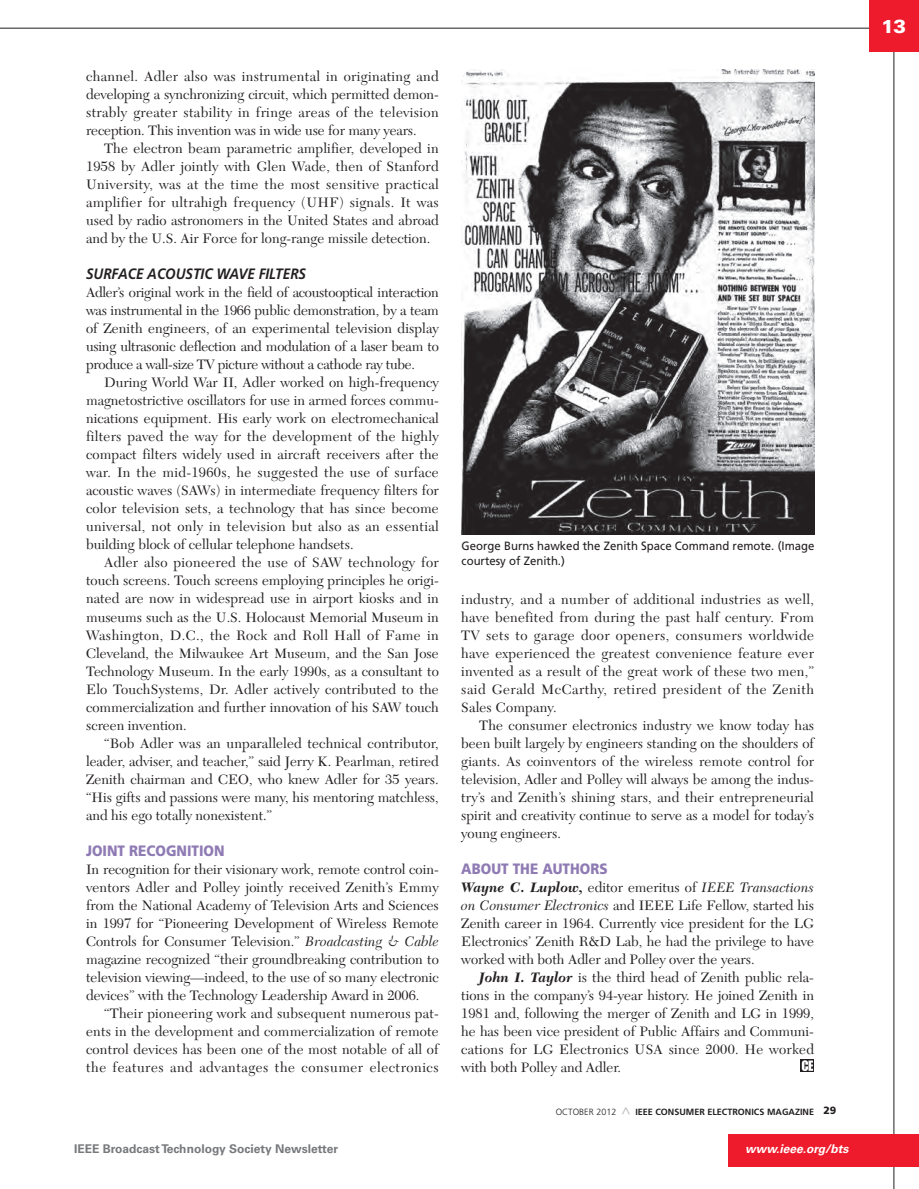
<style>
.page{position:relative;width:919px;height:1189px;background:#fff}
.page>*{position:absolute;margin:0;border:0;box-sizing:border-box;transform-origin:0 0}
.t1{font:900 18.75px "Univers LT Std";color:#fff}
.t2{font:900 15px "Frutiger LT Std";color:#8f7bb4;scale:.9 1}
.t3{font:italic 700 15px "Frutiger LT Std";color:#231f20;scale:.9 1}
.t4{font:14.25px/18px "New Caledonia LT Std";color:#231f20;text-align:justify}
.t5{font:12px/15px "Frutiger LT Std";color:#231f20;scale:.95 1}
.t6{font:700 12px "Univers LT Std";color:#76787b}
.t7{font:italic 700 12px "Univers LT Std";color:#fff}
.t8{font:700 9px "Frutiger LT Std";color:#231f20}
.s1{font-style:italic}
.s2{font-weight:700;font-style:italic}
.s3{font-weight:300}
.s4{font-weight:300;font-stretch:condensed;font-size:15px;color:#a8a9ad}
.s5{font-weight:900;font-size:10.5px}
</style>
<div class="page">
<svg style="left:800px;top:1059px;width:14px;height:12px"></svg>
<svg style="left:801px;top:1060px;width:12px;height:10px"></svg>
<img style="left:461px;top:69px;width:353px;height:465px">
<hr style="left:893px;top:0;width:1px;height:1188px;background:#231f20">
<hr style="left:0;top:28px;width:918px;height:1px;background:#231f20">
<div style="left:869px;top:0;width:49px;height:52px;background:#ee1b2c"></div>
<div style="left:728px;top:1134px;width:190px;height:32px;background:#ee1b2c"></div>
<p class="t4" style="left:86px;top:69px;width:354px">channel. Adler also was instrumental in originating and developing a synchronizing circuit, which permitted demon&shy;strably greater stability in fringe areas of the television reception. This invention was in wide use for many years.</p>
<p class="t4" style="left:86px;top:141px;width:354px;text-indent:18px">The electron beam parametric amplifier, developed in 1958 by Adler jointly with Glen Wade, then of Stanford University, was at the time the most sensitive practical amplifier for ultrahigh frequency (UHF) signals. It was used by radio astronomers in the United States and abroad and by the U.S. Air Force for long-range missile detection.</p>
<p class="t3" style="left:86px;top:265px;width:246px">SURFACE ACOUSTIC WAVE FILTERS</p>
<p class="t4" style="left:86px;top:285px;width:354px">Adler’s original work in the field of acoustooptical interaction was instrumental in the 1966 public demonstration, by a team of Zenith engineers, of an experimental television display using ultrasonic deflection and modulation of a laser beam to produce a wall-size TV picture without a cathode ray tube.</p>
<p class="t4" style="left:86px;top:375px;width:354px;text-indent:18px">During World War II, Adler worked on high-frequency magnetostrictive oscillators for use in armed forces commu&shy;nications equipment. His early work on electromechanical filters paved the way for the development of the highly compact filters widely used in aircraft receivers after the war. In the mid-1960s, he suggested the use of surface acoustic waves (SAWs) in intermediate frequency filters for color television sets, a technology that has since become universal, not only in television but also as an essential building block of cellular telephone handsets.</p>
<p class="t4" style="left:86px;top:555px;width:354px;text-indent:18px">Adler also pioneered the use of SAW technology for touch screens. Touch screens employing principles he origi&shy;nated are now in widespread use in airport kiosks and in museums such as the U.S. Holocaust Memorial Museum in Washington, D.C., the Rock and Roll Hall of Fame in Cleveland, the Milwaukee Art Museum, and the San Jose Technology Museum. In the early 1990s, as a consultant to Elo TouchSystems, Dr. Adler actively contributed to the commercialization and further innovation of his SAW touch screen invention.</p>
<p class="t4" style="left:86px;top:735px;width:354px;text-indent:18px">“Bob Adler was an unparalleled technical contributor, leader, adviser, and teacher,” said Jerry K. Pearlman, retired Zenith chairman and CEO, who knew Adler for 35 years. “His gifts and passions were many, his mentoring matchless, and his ego totally nonexistent.”</p>
<p class="t2" style="left:86px;top:841px;width:155px">JOINT RECOGNITION</p>
<p class="t4" style="left:86px;top:861px;width:354px">In recognition for their visionary work, remote control coin&shy;ventors Adler and Polley jointly received Zenith’s Emmy from the National Academy of Television Arts and Sciences in 1997 for “Pioneering Development of Wireless Remote Controls for Consumer Television.” <span class="s1">Broadcasting &amp; Cable </span>magazine recognized “their groundbreaking contribution to television viewing—indeed, to the use of so many electronic devices” with the Technology Leadership Award in 2006.</p>
<p class="t4" style="left:86px;top:1005px;width:354px;text-indent:18px">“Their pioneering work and subsequent numerous pat&shy;ents in the development and commercialization of remote control devices has been one of the most notable of all of the features and advantages the consumer electronics</p>
<p class="t5" style="left:461px;top:538px;width:373px">George Burns hawked the Zenith Space Command remote. (Image courtesy of Zenith.)</p>
<p class="t4" style="left:461px;top:591px;width:354px">industry, and a number of additional industries as well, have benefited from during the past half century. From TV sets to garage door openers, consumers worldwide have experienced the greatest convenience feature ever invented as a result of the great work of these two men,” said Gerald McCarthy, retired president of the Zenith Sales Company.</p>
<p class="t4" style="left:461px;top:717px;width:354px;text-indent:18px">The consumer electronics industry we know today has been built largely by engineers standing on the shoulders of giants. As coinventors of the wireless remote control for television, Adler and Polley will always be among the indus&shy;try’s and Zenith’s shining stars, and their entrepreneurial spirit and creativity continue to serve as a model for today’s young engineers.</p>
<p class="t2" style="left:461px;top:859px;width:164px">ABOUT THE AUTHORS</p>
<p class="t4" style="left:461px;top:879px;width:354px"><span class="s2">Wayne C. Luplow,</span> editor emeritus of <span class="s1">IEEE Transactions on Consumer Electronics</span> and IEEE Life Fellow, started his Zenith career in 1964. Currently vice president for the LG Electronics’ Zenith R&amp;D Lab, he had the privilege to have worked with both Adler and Polley over the years.</p>
<p class="t4" style="left:461px;top:969px;width:354px;text-indent:18px"><span class="s2">John I. Taylor</span> is the third head of Zenith public rela&shy;tions in the company’s 94-year history. He joined Zenith in 1981 and, following the merger of Zenith and LG in 1999, he has been vice president of Public Affairs and Communi&shy;cations for LG Electronics USA since 2000. He worked with both Polley and Adler.</p>
<p class="t8" style="left:555px;top:1106px;width:282px"><span class="s3">OCTOBER 2012</span> <span class="s4">^</span> IEEE CONSUMER ELECTRONICS MAGAZINE <span class="s5">29</span></p>
<p class="t6" style="left:74px;top:1144px;width:265px">IEEE Broadcast Technology Society Newsletter</p>
<p class="t7" style="left:745px;top:1142px;width:105px">www.ieee.org/bts</p>
<h1 class="t1" style="left:881px;top:19px;width:26px">13</h1>
</div>
